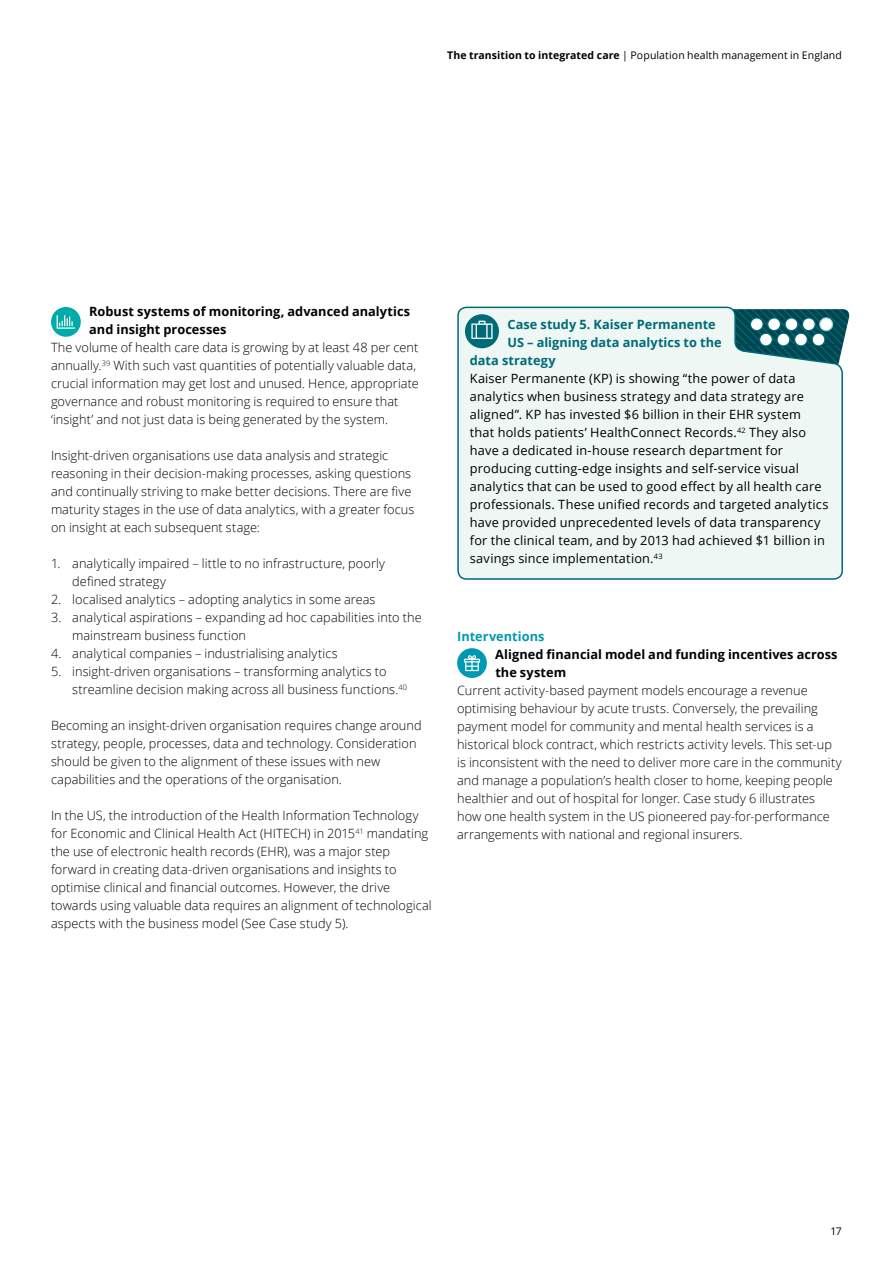
<style>
.page{position:relative;width:893px;height:1263px;background:#fff}
.page>*{position:absolute;margin:0;border:0;box-sizing:border-box;transform-origin:0 0}
.t1{font:300 12.75px/18px "Open Sans";letter-spacing:.005em;color:#000}
.t2{font:12.75px/18px "Open Sans";letter-spacing:.015em;color:#000}
.t3{font:700 12.75px/18px "Open Sans";letter-spacing:.005em;color:#000}
.t4{font:700 12.75px "Open Sans";letter-spacing:.005em;color:#006a78}
.t5{font:700 12.75px "Open Sans";color:#0099b3}
.t6{font:10.5px "Open Sans";letter-spacing:.01em;color:#000}
.s1{font-weight:700}
</style>
<div class="page">
<svg style="left:51px;top:307px;width:30px;height:30px"></svg>
<svg style="left:844px;top:309px;width:6px;height:30px"></svg>
<svg style="left:457px;top:306px;width:387px;height:274px;background:#e0edeb"></svg>
<svg style="left:465px;top:314px;width:34px;height:34px"></svg>
<svg style="left:457px;top:648px;width:30px;height:30px"></svg>
<p class="t6" style="left:447px;top:48px;width:396px"><span class="s1">The transition to integrated care</span> | Population health management in England</p>
<p class="t3" style="left:89px;top:302px;width:322px">Robust systems of monitoring, advanced analytics and insight processes</p>
<p class="t1" style="left:51px;top:338px;width:369px">The volume of health care data is growing by at least 48 per cent annually.<sup>39</sup> With such vast quantities of potentially valuable data, crucial information may get lost and unused. Hence, appropriate governance and robust monitoring is required to ensure that ‘insight’ and not just data is being generated by the system.</p>
<p class="t1" style="left:51px;top:446px;width:365px">Insight-driven organisations use data analysis and strategic reasoning in their decision-making processes, asking questions and continually striving to make better decisions. There are five maturity stages in the use of data analytics, with a greater focus on insight at each subsequent stage:</p>
<p class="t1" style="left:72px;top:554px;width:314px;text-indent:-21px">1. analytically impaired – little to no infrastructure, poorly defined strategy</p>
<p class="t1" style="left:51px;top:590px;width:326px">2. localised analytics – adopting analytics in some areas</p>
<p class="t1" style="left:72px;top:608px;width:351px;text-indent:-21px">3. analytical aspirations – expanding ad hoc capabilities into the mainstream business function</p>
<p class="t1" style="left:51px;top:644px;width:288px">4. analytical companies – industrialising analytics</p>
<p class="t1" style="left:72px;top:662px;width:336px;text-indent:-21px">5. insight-driven organisations – transforming analytics to streamline decision making across all business functions.<sup>40</sup></p>
<p class="t1" style="left:51px;top:716px;width:372px">Becoming an insight-driven organisation requires change around strategy, people, processes, data and technology. Consideration should be given to the alignment of these issues with new capabilities and the operations of the organisation.</p>
<p class="t1" style="left:51px;top:806px;width:382px">In the US, the introduction of the Health Information Technology for Economic and Clinical Health Act (HITECH) in 2015<sup>41</sup> mandating the use of electronic health records (EHR), was a major step forward in creating data-driven organisations and insights to optimise clinical and financial outcomes. However, the drive towards using valuable data requires an alignment of technological aspects with the business model (See Case study 5).</p>
<p class="t4" style="left:507px;top:315px;width:210px">Case study 5. Kaiser Permanente</p>
<p class="t4" style="left:507px;top:333px;width:216px">US – aligning data analytics to the</p>
<p class="t4" style="left:470px;top:351px;width:87px">data strategy</p>
<p class="t2" style="left:470px;top:369px;width:360px">Kaiser Permanente (KP) is showing “the power of data analytics when business strategy and data strategy are aligned”. KP has invested $6 billion in their EHR system that holds patients’ HealthConnect Records.<sup>42</sup> They also have a dedicated in-house research department for producing cutting-edge insights and self-service visual analytics that can be used to good effect by all health care professionals. These unified records and targeted analytics have provided unprecedented levels of data transparency for the clinical team, and by 2013 had achieved $1 billion in savings since implementation.<sup>43</sup></p>
<p class="t5" style="left:457px;top:628px;width:89px">Interventions</p>
<p class="t3" style="left:495px;top:645px;width:344px">Aligned financial model and funding incentives across the system</p>
<p class="t1" style="left:457px;top:681px;width:386px">Current activity-based payment models encourage a revenue optimising behaviour by acute trusts. Conversely, the prevailing payment model for community and mental health services is a historical block contract, which restricts activity levels. This set-up is inconsistent with the need to deliver more care in the community and manage a population’s health closer to home, keeping people healthier and out of hospital for longer. Case study 6 illustrates how one health system in the US pioneered pay-for-performance arrangements with national and regional insurers.</p>
<p class="t6" style="left:830px;top:1224px;width:13px">17</p>
</div>
